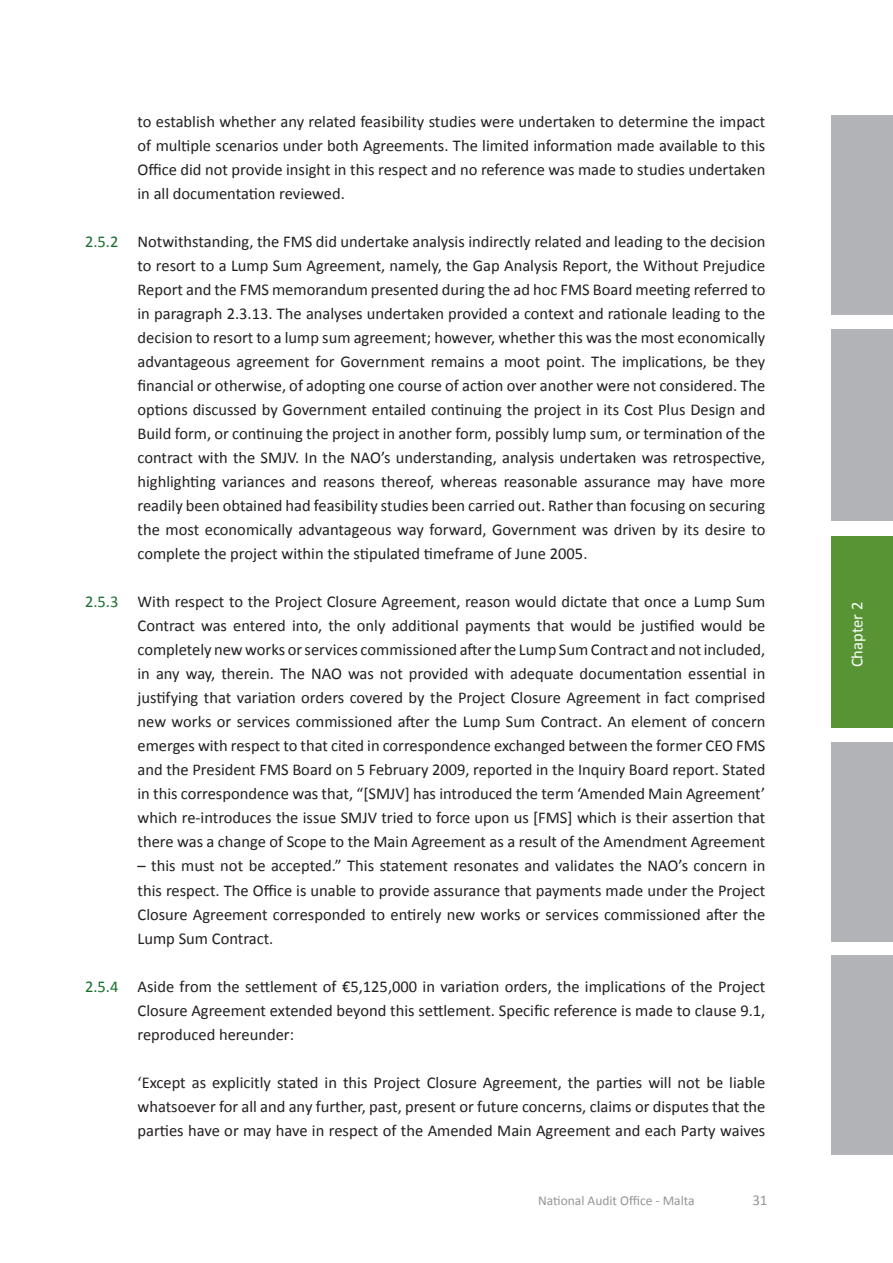
<style>
.page{position:relative;width:893px;height:1263px;background:#fff}
.page>*{position:absolute;margin:0;border:0;box-sizing:border-box;transform-origin:0 0}
.t1{font:16.5px/24px "Calibri";color:#231f20;text-align:justify}
.t2{font:16.5px "Calibri";color:#fff}
.t3{font:15px "Calibri";color:#939598}
.t4{font:13.5px "Calibri";color:#939598}
.s1{color:#176f2b}
</style>
<div class="page">
<div style="left:831px;top:536px;width:62px;height:191px;background:#599434"></div>
<div style="left:831px;top:330px;width:62px;height:191px;background:#b2b3b7"></div>
<div style="left:831px;top:115px;width:62px;height:200px;background:#b2b3b7"></div>
<div style="left:831px;top:742px;width:62px;height:200px;background:#b2b3b7"></div>
<div style="left:831px;top:955px;width:62px;height:199px;background:#b2b3b7"></div>
<p class="t1" style="left:138px;top:109px;width:629px">to establish whether any related feasibility studies were undertaken to determine the impact of multiple scenarios under both Agreements. The limited information made available to this Office did not provide insight in this respect and no reference was made to studies undertaken in all documentation reviewed.</p>
<p class="t1" style="left:138px;top:229px;width:629px;text-indent:-53px"><span class="s1">2.5.2</span> Notwithstanding, the FMS did undertake analysis indirectly related and leading to the decision to resort to a Lump Sum Agreement, namely, the Gap Analysis Report, the Without Prejudice Report and the FMS memorandum presented during the ad hoc FMS Board meeting referred to in paragraph 2.3.13. The analyses undertaken provided a context and rationale leading to the decision to resort to a lump sum agreement; however, whether this was the most economically advantageous agreement for Government remains a moot point. The implications, be they financial or otherwise, of adopting one course of action over another were not considered. The options discussed by Government entailed continuing the project in its Cost Plus Design and Build form, or continuing the project in another form, possibly lump sum, or termination of the contract with the SMJV. In the NAO’s understanding, analysis undertaken was retrospective, highlighting variances and reasons thereof, whereas reasonable assurance may have more readily been obtained had feasibility studies been carried out. Rather than focusing on securing the most economically advantageous way forward, Government was driven by its desire to complete the project within the stipulated timeframe of June 2005.</p>
<p class="t1" style="left:138px;top:589px;width:629px;text-indent:-53px"><span class="s1">2.5.3</span> With respect to the Project Closure Agreement, reason would dictate that once a Lump Sum Contract was entered into, the only additional payments that would be justified would be completely new works or services commissioned after the Lump Sum Contract and not included, in any way, therein. The NAO was not provided with adequate documentation essential in justifying that variation orders covered by the Project Closure Agreement in fact comprised new works or services commissioned after the Lump Sum Contract. An element of concern emerges with respect to that cited in correspondence exchanged between the former CEO FMS and the President FMS Board on 5 February 2009, reported in the Inquiry Board report. Stated in this correspondence was that, “[SMJV] has introduced the term ‘Amended Main Agreement’ which re-introduces the issue SMJV tried to force upon us [FMS] which is their assertion that there was a change of Scope to the Main Agreement as a result of the Amendment Agreement</p>
<p class="t1" style="left:138px;top:853px;width:629px">– this must not be accepted.” This statement resonates and validates the NAO’s concern in this respect. The Office is unable to provide assurance that payments made under the Project Closure Agreement corresponded to entirely new works or services commissioned after the Lump Sum Contract.</p>
<p class="t1" style="left:138px;top:973px;width:629px;text-indent:-53px"><span class="s1">2.5.4</span> Aside from the settlement of €5,125,000 in variation orders, the implications of the Project Closure Agreement extended beyond this settlement. Specific reference is made to clause 9.1, reproduced hereunder:</p>
<p class="t1" style="left:138px;top:1069px;width:629px">‘Except as explicitly stated in this Project Closure Agreement, the parties will not be liable whatsoever for all and any further, past, present or future concerns, claims or disputes that the parties have or may have in respect of the Amended Main Agreement and each Party waives</p>
<p class="t4" style="left:538px;top:1191px;width:158px">National Audit Office - Malta</p>
<p class="t3" style="left:752px;top:1189px;width:17px">31</p>
<p class="t2" style="left:846px;top:667px;width:67px;rotate:-90deg">Chapter 2</p>
</div>
